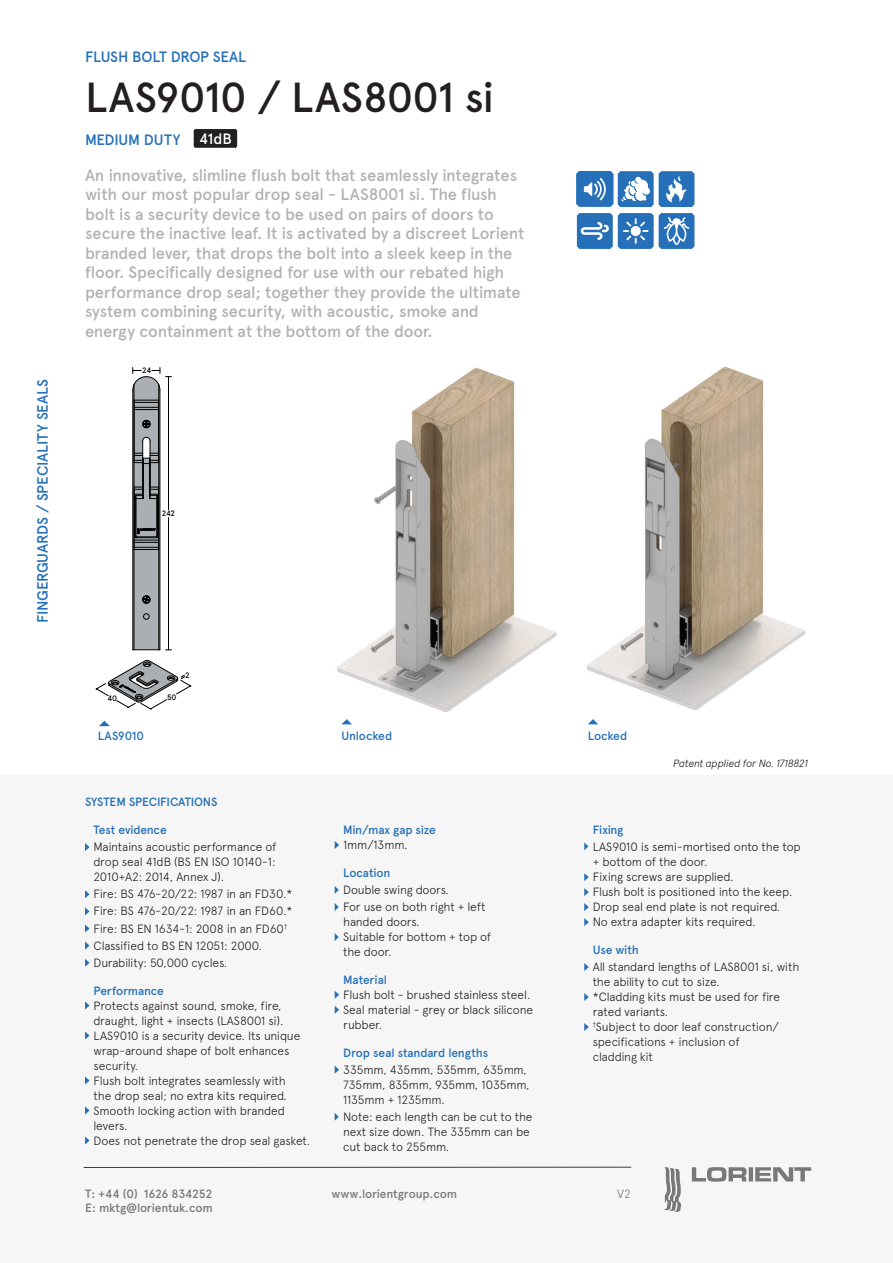
<style>
.page{position:relative;width:893px;height:1263px;background:#fff}
.page>*{position:absolute;margin:0;border:0;box-sizing:border-box;transform-origin:0 0}
.Heading__LRG_product{font:500 42px "Apercu Pro";letter-spacing:-.02em;color:#231f20}
.Product_description{font:500 16.5px/19.5px "Apercu Pro";letter-spacing:-.015em;color:#b2b2b1}
.Heading__Product_des{font:500 15px "Apercu Pro";letter-spacing:-.015em;color:#2570b8}
.Duty_level{font:500 15px "Apercu Pro";color:#fff}
.Spec_copy_Last_bulle{font:300 12px/15px "Apercu Pro";letter-spacing:-.015em;color:#231f20}
.Spec_copy_bullet_cop{font:300 12px/15px "Apercu Pro";letter-spacing:-.015em;color:#231f20}
.Spec_sub_heading{font:300 12px "Apercu Pro";letter-spacing:-.015em;color:#231f20}
.Spec_sub_heading-2{font:500 12px/15px "Apercu Pro";letter-spacing:-.015em;color:#2570b8}
.t1{font:500 12px "Apercu Pro";letter-spacing:-.02em;color:#787779}
.System_spec_title{font:500 12px "Apercu Pro";letter-spacing:-.015em;color:#2570b8}
.Lorient_Body{font:500 12px "Apercu Pro";letter-spacing:-.015em;color:#2570b8}
.t2{font:300 12px "Apercu Pro";color:#787779}
.Spec_copy_Last_bulle-2{font:italic 300 10.5px "Apercu Pro";letter-spacing:-.02em;color:#231f20}
.t3{font:500 7.8px "Apercu Pro";letter-spacing:-.03em;color:#000}
.s1{font-weight:500;color:#2570b8}
.s2{font-weight:300;color:#231f20}
</style>
<div class="page">
<div style="left:0;top:775px;width:893px;height:488px;background:#f5f6f5"></div>
<svg style="left:85px;top:843px;width:5px;height:8px"></svg>
<svg style="left:85px;top:890px;width:5px;height:8px"></svg>
<svg style="left:85px;top:907px;width:5px;height:8px"></svg>
<svg style="left:85px;top:924px;width:5px;height:8px"></svg>
<svg style="left:85px;top:941px;width:5px;height:9px"></svg>
<svg style="left:85px;top:959px;width:5px;height:8px"></svg>
<svg style="left:85px;top:1001px;width:5px;height:8px"></svg>
<svg style="left:85px;top:1031px;width:5px;height:8px"></svg>
<svg style="left:85px;top:1076px;width:5px;height:8px"></svg>
<svg style="left:85px;top:1106px;width:5px;height:8px"></svg>
<svg style="left:85px;top:1136px;width:5px;height:8px"></svg>
<svg style="left:335px;top:841px;width:4px;height:8px"></svg>
<svg style="left:335px;top:886px;width:4px;height:8px"></svg>
<svg style="left:335px;top:903px;width:4px;height:8px"></svg>
<svg style="left:335px;top:933px;width:4px;height:8px"></svg>
<svg style="left:335px;top:991px;width:4px;height:8px"></svg>
<svg style="left:335px;top:1006px;width:4px;height:8px"></svg>
<svg style="left:335px;top:1066px;width:4px;height:8px"></svg>
<svg style="left:335px;top:1113px;width:4px;height:8px"></svg>
<svg style="left:584px;top:842px;width:4px;height:8px"></svg>
<svg style="left:584px;top:873px;width:5px;height:8px"></svg>
<svg style="left:584px;top:888px;width:5px;height:8px"></svg>
<svg style="left:584px;top:903px;width:5px;height:8px"></svg>
<svg style="left:584px;top:918px;width:5px;height:8px"></svg>
<svg style="left:584px;top:963px;width:5px;height:8px"></svg>
<svg style="left:584px;top:993px;width:5px;height:8px"></svg>
<svg style="left:584px;top:1023px;width:5px;height:8px"></svg>
<svg style="left:576px;top:170px;width:118px;height:79px"></svg>
<svg style="left:133px;top:367px;width:39px;height:284px"></svg>
<svg style="left:95px;top:660px;width:96px;height:49px"></svg>
<svg style="left:99px;top:720px;width:11px;height:7px"></svg>
<img style="left:337px;top:367px;width:220px;height:345px">
<img style="left:587px;top:366px;width:219px;height:344px">
<svg style="left:194px;top:129px;width:43px;height:19px"></svg>
<svg style="left:342px;top:719px;width:10px;height:5px"></svg>
<svg style="left:588px;top:719px;width:10px;height:5px"></svg>
<svg style="left:664px;top:1167px;width:18px;height:45px"></svg>
<svg style="left:692px;top:1167px;width:119px;height:14px"></svg>
<hr style="left:84px;top:1167px;width:547px;height:1px;background:#313e48">
<p class="Heading__Product_des" style="left:31px;top:623px;width:245px;rotate:-90deg">FINGERGUARDS / SPECIALITY SEALS</p>
<p class="Heading__Product_des" style="left:85px;top:45px;width:162px">FLUSH BOLT DROP SEAL</p>
<p class="Heading__LRG_product" style="left:85px;top:66px;width:411px">LAS9010 / LAS8001 si</p>
<p class="Heading__Product_des" style="left:85px;top:128px;width:97px">MEDIUM DUTY</p>
<p class="Duty_level" style="left:199px;top:127px;width:34px">41dB</p>
<p class="Product_description" style="left:85px;top:164px;width:441px">An innovative, slimline flush bolt that seamlessly integrates with our most popular drop seal - LAS8001 si. The flush bolt is a security device to be used on pairs of doors to secure the inactive leaf. It is activated by a discreet Lorient branded lever, that drops the bolt into a sleek keep in the floor. Specifically designed for use with our rebated high performance drop seal; together they provide the ultimate system combining security, with acoustic, smoke and energy containment at the bottom of the door.</p>
<p class="t3" style="left:142px;top:364px;width:10px">24</p>
<p class="t3" style="left:162px;top:508px;width:15px">242</p>
<p class="t3" style="left:107px;top:692px;width:11px">40</p>
<p class="t3" style="left:167px;top:691px;width:11px">50</p>
<p class="t3" style="left:185px;top:669px;width:6px">2</p>
<p class="Lorient_Body" style="left:98px;top:727px;width:48px">LAS9010</p>
<p class="System_spec_title" style="left:85px;top:793px;width:134px">SYSTEM SPECIFICATIONS</p>
<p class="Spec_sub_heading-2" style="left:94px;top:821px;width:75px">Test evidence</p>
<p class="Spec_copy_bullet_cop" style="left:94px;top:838px;width:185px;text-align:justify">Maintains acoustic performance of drop seal 41dB (BS EN ISO 10140-1:<br>2010+A2: 2014, Annex J).</p>
<p class="Spec_copy_bullet_cop" style="left:94px;top:885px;width:200px">Fire: BS 476-20/22: 1987 in an FD30.*</p>
<p class="Spec_sub_heading" style="left:94px;top:902px;width:200px">Fire: BS 476-20/22: 1987 in an FD60.*</p>
<p class="Spec_sub_heading" style="left:94px;top:919px;width:195px">Fire: BS EN 1634-1: 2008 in an FD60<sup>†</sup></p>
<p class="Spec_sub_heading" style="left:94px;top:936px;width:170px">Classified to BS EN 12051: 2000.</p>
<p class="Spec_sub_heading" style="left:94px;top:953px;width:135px">Durability: 50,000 cycles.</p>
<p class="Spec_copy_Last_bulle" style="left:94px;top:982px;width:191px"><span class="s1">Performance<br></span>Protects against sound, smoke, fire, draught, light + insects (LAS8001 si).</p>
<p class="Spec_copy_Last_bulle" style="left:94px;top:1027px;width:208px">LAS9010 is a security device. Its unique wrap-around shape of bolt enhances security.</p>
<p class="Spec_copy_Last_bulle" style="left:94px;top:1072px;width:195px">Flush bolt integrates seamlessly with the drop seal; no extra kits required.</p>
<p class="Spec_copy_Last_bulle" style="left:94px;top:1102px;width:193px">Smooth locking action with branded levers.</p>
<p class="Spec_copy_Last_bulle" style="left:94px;top:1132px;width:218px">Does not penetrate the drop seal gasket.</p>
<p class="Spec_sub_heading-2" style="left:341px;top:727px;width:52px">Unlocked</p>
<p class="Spec_sub_heading-2" style="left:588px;top:727px;width:41px">Locked</p>
<p class="Spec_copy_Last_bulle-2" style="left:673px;top:755px;width:137px">Patent applied for No. 1718821</p>
<p class="Spec_sub_heading-2" style="left:343px;top:821px;width:94px">Min/max gap size<br><span class="s2">1mm/13mm.</span></p>
<p class="Spec_sub_heading-2" style="left:343px;top:864px;width:49px">Location</p>
<p class="Spec_copy_bullet_cop" style="left:343px;top:881px;width:107px">Double swing doors.</p>
<p class="Spec_copy_Last_bulle" style="left:343px;top:898px;width:144px">For use on both right + left handed doors.</p>
<p class="Spec_copy_Last_bulle" style="left:343px;top:928px;width:150px">Suitable for bottom + top of</p>
<p class="Spec_copy_Last_bulle" style="left:343px;top:943px;width:50px">the door.</p>
<p class="Spec_copy_Last_bulle" style="left:343px;top:971px;width:189px"><span class="s1">Material<br></span>Flush bolt - brushed stainless steel.</p>
<p class="Spec_copy_Last_bulle" style="left:343px;top:1001px;width:192px">Seal material - grey or black silicone rubber.</p>
<p class="Spec_sub_heading-2" style="left:343px;top:1044px;width:147px">Drop seal standard lengths</p>
<p class="Spec_copy_bullet_cop" style="left:343px;top:1061px;width:188px">335mm, 435mm, 535mm, 635mm,<br>735mm, 835mm, 935mm, 1035mm,<br>1135mm + 1235mm.</p>
<p class="Spec_copy_Last_bulle" style="left:343px;top:1108px;width:191px">Note: each length can be cut to the next size down. The 335mm can be cut back to 255mm.</p>
<p class="Spec_sub_heading-2" style="left:593px;top:821px;width:32px">Fixing</p>
<p class="Spec_copy_Last_bulle" style="left:593px;top:838px;width:209px">LAS9010 is semi-mortised onto the top + bottom of the door.</p>
<p class="Spec_copy_Last_bulle" style="left:593px;top:868px;width:142px">Fixing screws are supplied.</p>
<p class="Spec_copy_Last_bulle" style="left:593px;top:883px;width:201px">Flush bolt is positioned into the keep.</p>
<p class="Spec_copy_Last_bulle" style="left:593px;top:898px;width:189px">Drop seal end plate is not required.</p>
<p class="Spec_copy_Last_bulle" style="left:593px;top:913px;width:164px">No extra adapter kits required.</p>
<p class="Spec_sub_heading-2" style="left:593px;top:941px;width:48px">Use with</p>
<p class="Spec_copy_Last_bulle" style="left:593px;top:958px;width:208px">All standard lengths of LAS8001 si, with the ability to cut to size.</p>
<p class="Spec_copy_Last_bulle" style="left:593px;top:988px;width:189px">*Cladding kits must be used for fire rated variants.</p>
<p class="Spec_copy_bullet_cop" style="left:593px;top:1018px;width:188px"><sup>†</sup>Subject to door leaf construction/ specifications + inclusion of cladding kit</p>
<p class="t1" style="left:85px;top:1185px;width:129px">T: +44 (0) 1626 834252</p>
<p class="t1" style="left:332px;top:1185px;width:127px">www.lorientgroup.com</p>
<p class="t1" style="left:85px;top:1199px;width:129px">E: mktg@lorientuk.com</p>
<p class="t2" style="left:617px;top:1185px;width:15px">V2</p>
</div>
